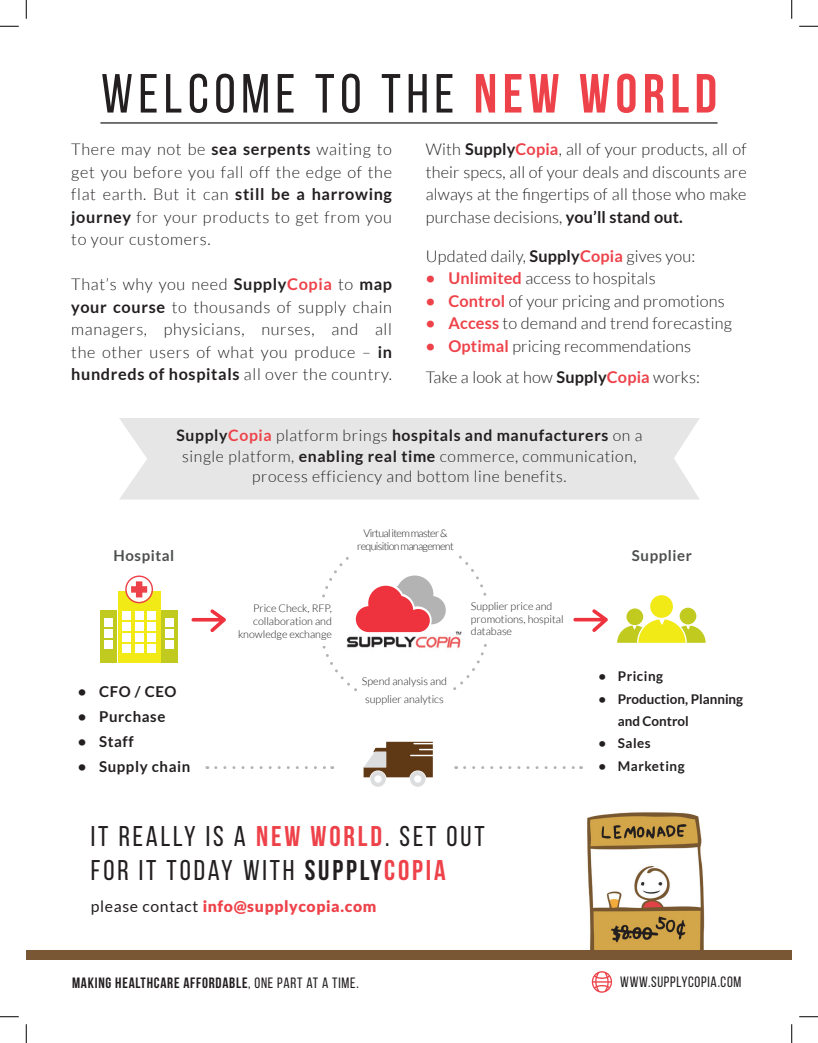
<style>
.page{position:relative;width:818px;height:1043px;background:#fff}
.page>*{position:absolute;margin:0;border:0;box-sizing:border-box;transform-origin:0 0}
.t1{font:55px "Bebas Neue";letter-spacing:.1em;color:#231f20}
.t2{font:28.5px/34.2px "Bebas Neue";letter-spacing:.1em;color:#231f20}
.Estilo_de_párrafo_1{font:300 16.25px/22.5px "Lato";letter-spacing:.01em;color:#231f20;text-align:justify}
.Estilo_de_párrafo_1-2{font:300 15.75px/20.6px "Lato";letter-spacing:.04em;color:#231f20;text-align:center}
.Estilo_de_párrafo_1-3{font:900 15.75px "Lato";letter-spacing:.04em;color:#ee424a}
.t3{font:700 15px "Bebas Neue";letter-spacing:.05em;color:#231f20}
.t4{font:700 15px "Lato";letter-spacing:.04em;color:#231f20}
.t5{font:15px "Bebas Neue";letter-spacing:.05em;color:#231f20}
.Estilo_de_párrafo_1-4{font:700 15px "Lato";letter-spacing:.04em;color:#4e4f50}
.t6{font:700 13.38px/22.4px "Lato";color:#231f20}
.t7{font:700 13.38px "Lato";letter-spacing:.04em;color:#231f20}
.t8{font:300 10.75px/12.9px "Lato";color:#231f20;text-align:right}
.t9{font:300 10.75px/12.9px "Lato";letter-spacing:-.06em;color:#231f20;text-align:center}
.s1{font-weight:700;color:#ee424a}
.s2{font-weight:700}
.s3{font-weight:400;color:#231f20}
.s4{font-weight:400}
</style>
<div class="page">
<img style="left:587px;top:812px;width:118px;height:138px">
<div style="left:26px;top:950px;width:765px;height:9px;background:#795634"></div>
<svg style="left:591px;top:971px;width:21px;height:21px"></svg>
<svg style="left:322px;top:555px;width:165px;height:136px"></svg>
<svg style="left:363px;top:741px;width:70px;height:45px"></svg>
<div style="left:374px;top:775px;width:7px;height:7px;background:#fff;border-radius:50%"></div>
<div style="left:414px;top:775px;width:7px;height:7px;background:#fff;border-radius:50%"></div>
<hr style="left:413px;top:743px;width:32px;height:1px;background:#fff">
<hr style="left:419px;top:748px;width:31px;height:2px;background:#fff">
<hr style="left:410px;top:754px;width:31px;height:2px;background:#fff">
<div style="left:626px;top:608px;width:17px;height:17px;background:#c1cb1f;border-radius:50%"></div>
<div style="left:679px;top:607px;width:17px;height:17px;background:#c1cb1f;border-radius:50%"></div>
<div style="left:650px;top:595px;width:23px;height:23px;background:#f1ea17;border-radius:50%"></div>
<svg style="left:617px;top:619px;width:88px;height:24px"></svg>
<div style="left:119px;top:418px;width:580px;height:81px;background:#e6e6e6"></div>
<div style="left:351px;top:534px;width:106px;height:26px;background:#fff"></div>
<div style="left:301px;top:601px;width:32px;height:44px;background:#fff"></div>
<div style="left:468px;top:599px;width:32px;height:44px;background:#fff"></div>
<div style="left:357px;top:685px;width:94px;height:25px;background:#fff"></div>
<div style="left:100px;top:609px;width:17px;height:53px;background:#c1cb1f"></div>
<div style="left:118px;top:590px;width:42px;height:72px;background:#f1ea17"></div>
<div style="left:162px;top:609px;width:16px;height:53px;background:#c1cb1f"></div>
<svg style="left:127px;top:577px;width:25px;height:25px"></svg>
<div style="left:125px;top:575px;width:28px;height:28px;border:1px solid #ee424a;border-radius:50%"></div>
<svg style="left:131px;top:581px;width:16px;height:16px"></svg>
<div style="left:147px;top:611px;width:8px;height:8px;background:#fff"></div>
<div style="left:123px;top:611px;width:8px;height:8px;background:#fff"></div>
<div style="left:135px;top:611px;width:8px;height:8px;background:#fff"></div>
<div style="left:147px;top:622px;width:8px;height:8px;background:#fff"></div>
<div style="left:123px;top:622px;width:8px;height:8px;background:#fff"></div>
<div style="left:135px;top:622px;width:8px;height:8px;background:#fff"></div>
<div style="left:147px;top:633px;width:8px;height:8px;background:#fff"></div>
<div style="left:123px;top:633px;width:8px;height:8px;background:#fff"></div>
<div style="left:135px;top:633px;width:8px;height:8px;background:#fff"></div>
<div style="left:147px;top:644px;width:8px;height:8px;background:#fff"></div>
<div style="left:123px;top:644px;width:8px;height:8px;background:#fff"></div>
<div style="left:135px;top:644px;width:8px;height:8px;background:#fff"></div>
<div style="left:166px;top:618px;width:8px;height:8px;background:#fff"></div>
<div style="left:166px;top:629px;width:8px;height:8px;background:#fff"></div>
<div style="left:166px;top:640px;width:8px;height:8px;background:#fff"></div>
<div style="left:104px;top:618px;width:9px;height:8px;background:#fff"></div>
<div style="left:104px;top:629px;width:9px;height:8px;background:#fff"></div>
<div style="left:104px;top:640px;width:9px;height:8px;background:#fff"></div>
<hr style="left:100px;top:122px;width:617px;height:2px;background:#231f20">
<svg style="left:216px;top:766px;width:117px;height:3px"></svg>
<svg style="left:464px;top:766px;width:117px;height:3px"></svg>
<svg style="left:573px;top:609px;width:34px;height:23px"></svg>
<svg style="left:191px;top:609px;width:35px;height:23px"></svg>
<svg style="left:0;top:25px;width:19px;height:2px"></svg>
<svg style="left:799px;top:25px;width:19px;height:2px"></svg>
<svg style="left:0;top:1016px;width:19px;height:1px"></svg>
<svg style="left:799px;top:1016px;width:19px;height:1px"></svg>
<svg style="left:25px;top:0;width:2px;height:19px"></svg>
<svg style="left:25px;top:1024px;width:2px;height:18px"></svg>
<svg style="left:791px;top:0;width:1px;height:19px"></svg>
<svg style="left:791px;top:1024px;width:1px;height:18px"></svg>
<p class="t1" style="left:101px;top:64px;width:617px">WELCOME TO THE <span class="s1">NEW WORLD</span></p>
<p class="Estilo_de_párrafo_1" style="left:71px;top:138px;width:322px">There may not be <span class="s2">sea serpents</span> waiting to get you before you fall off the edge of the flat earth. But it can <span class="s2">still be a harrowing journey</span> for your products to get from you to your customers.</p>
<p class="Estilo_de_párrafo_1" style="left:71px;top:273px;width:322px">That’s why you need <span class="s2">Supply</span><span class="s1">Copia</span> to <span class="s2">map your course</span> to thousands of supply chain managers, physicians, nurses, and all the other users of what you produce – <span class="s2">in hundreds of hospitals</span> all over the country.</p>
<p class="Estilo_de_párrafo_1" style="left:426px;top:138px;width:322px">With <span class="s2">Supply</span><span class="s1">Copia</span>, all of your products, all of their specs, all of your deals and discounts are always at the fingertips of all those who make purchase decisions, <span class="s2">you’ll stand out.</span></p>
<p class="Estilo_de_párrafo_1" style="left:426px;top:244px;width:271px">Updated daily, <span class="s2">Supply</span><span class="s1">Copia</span> gives you:</p>
<p class="Estilo_de_párrafo_1" style="left:426px;top:267px;width:231px"><span class="s1">• Unlimited</span> access to hospitals</p>
<p class="Estilo_de_párrafo_1" style="left:426px;top:289px;width:300px"><span class="s1">• Control</span> of your pricing and promotions</p>
<p class="Estilo_de_párrafo_1" style="left:426px;top:312px;width:307px"><span class="s1">• Access</span> to demand and trend forecasting</p>
<p class="Estilo_de_párrafo_1" style="left:426px;top:334px;width:267px"><span class="s1">• Optimal</span> pricing recommendations</p>
<p class="Estilo_de_párrafo_1" style="left:426px;top:366px;width:276px">Take a look at how <span class="s2">Supply</span><span class="s1">Copia</span> works:</p>
<p class="Estilo_de_párrafo_1-2" style="left:176px;top:425px;width:467px"><span class="s2">Supply</span><span class="s1">Copia</span> platform brings <span class="s2">hospitals and manufacturers</span> on a single platform, <span class="s2">enabling real time</span> commerce, communication, process efficiency and bottom line benefits.</p>
<p class="t9" style="left:357px;top:527px;width:98px">Virtual item master &amp; requisition management</p>
<p class="Estilo_de_párrafo_1-4" style="left:113px;top:546px;width:62px">Hospital</p>
<p class="Estilo_de_párrafo_1-4" style="left:632px;top:546px;width:61px">Supplier</p>
<p class="t4" style="left:78px;top:683px;width:100px">• CFO / CEO</p>
<p class="t4" style="left:78px;top:708px;width:89px">• Purchase</p>
<p class="t4" style="left:78px;top:732px;width:57px">• Staff</p>
<p class="t4" style="left:78px;top:757px;width:114px">• Supply chain</p>
<p class="t8" style="left:238px;top:601px;width:95px">Price Check, RFP, collaboration and knowledge exchange</p>
<p class="t8" style="left:471px;top:599px;width:94px;text-align:left">Supplier price and promotions, hospital database</p>
<p class="t8" style="left:362px;top:673px;width:87px;line-height:17.1px;text-align:center">Spend analysis and supplier analytics</p>
<p class="t2" style="left:91px;top:818px;width:395px">IT REALLY IS A <span class="s1">NEW WORLD</span>. SET OUT<br>FOR IT TODAY WITH <span class="s2">SUPPLY</span><span class="s1">COPIA</span></p>
<p class="Estilo_de_párrafo_1-3" style="left:91px;top:897px;width:287px"><span class="s3">please contact</span> info@supplycopia.com</p>
<p class="t7" style="left:598px;top:668px;width:66px">• Pricing</p>
<p class="t6" style="left:617px;top:687px;width:127px;text-indent:-19px">• Production, Planning and Control</p>
<p class="t6" style="left:598px;top:732px;width:54px">• Sales</p>
<p class="t7" style="left:598px;top:758px;width:88px">• Marketing</p>
<p class="t3" style="left:72px;top:974px;width:288px">MAKING HEALTHCARE AFFORDABLE<span class="s4">, ONE PART AT A TIME.</span></p>
<p class="t5" style="left:620px;top:974px;width:123px">WWW.SUPPLYCOPIA.COM</p>
</div>
